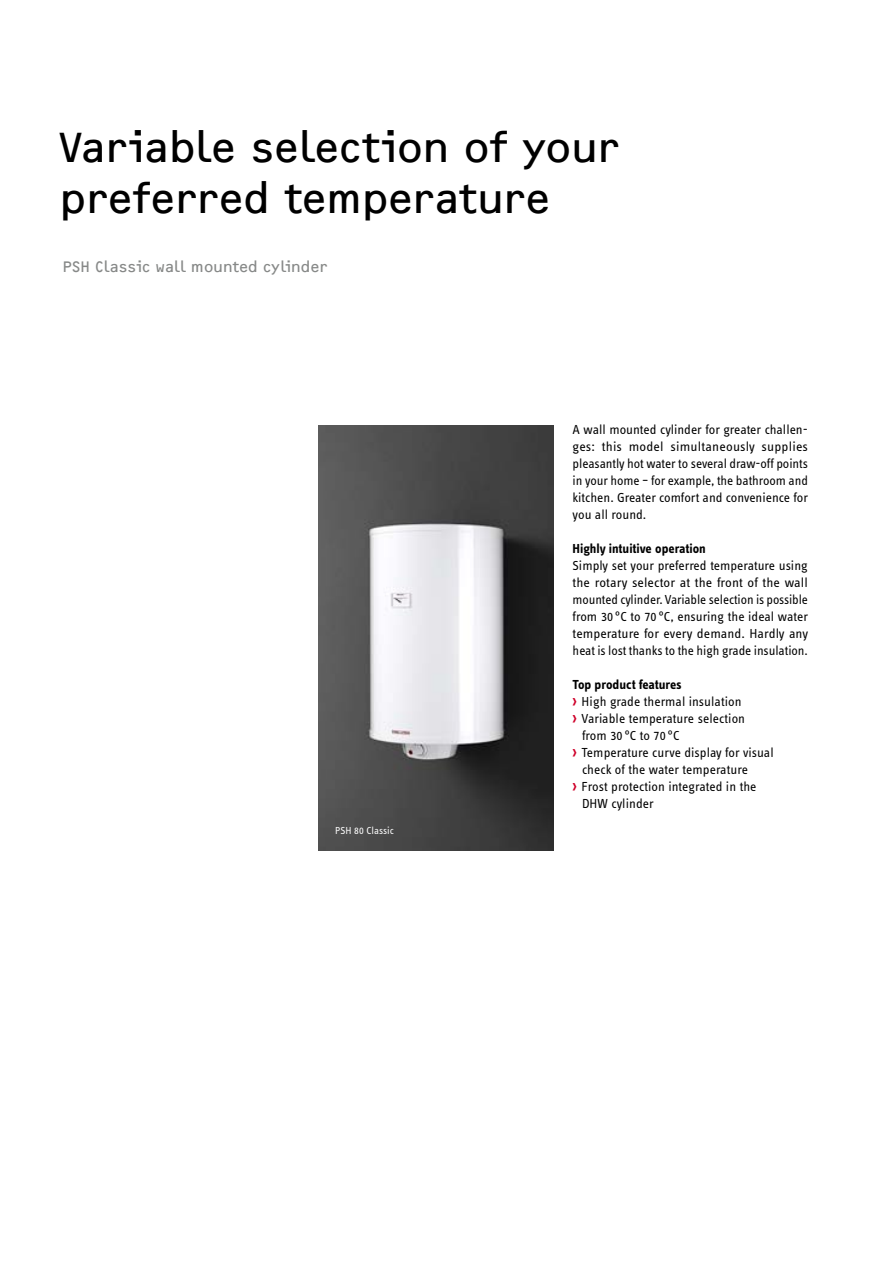
<style>
.page{position:relative;width:893px;height:1263px;background:#fff}
.page>*{position:absolute;margin:0;border:0;box-sizing:border-box;transform-origin:0 0}
.t1{font:43.5px/51px "F2 FOCR Bczyk Com";color:#000}
.t2{font:15.75px "F2 FOCR Bczyk Com";color:#878988}
.t3{font:13.5px/17px "STE Info Text";color:#000;text-align:justify}
.t4{font:700 13.5px "STE Info Text";color:#000}
.t5{font:10.5px "STE Info Text";color:#fff}
.s1{font-family:"F2 FOCR Bczyk Com";font-size:16.5px;color:#cf002a}
</style>
<div class="page">
<img style="left:318px;top:425px;width:236px;height:425px">
<h1 class="t1" style="left:60px;top:122px;width:561px">Variable selection of your preferred temperature</h1>
<p class="t2" style="left:63px;top:258px;width:266px">PSH Classic wall mounted cylinder</p>
<p class="t5" style="left:335px;top:824px;width:60px">PSH 80 Classic</p>
<p class="t3" style="left:573px;top:421px;width:237px">A wall mounted cylinder for greater challen&shy;ges: this model simultaneously supplies pleasantly hot water to several draw-off points in your home – for example, the bathroom and kitchen. Greater comfort and convenience for you all round.</p>
<p class="t4" style="left:573px;top:540px;width:135px">Highly intuitive operation</p>
<p class="t3" style="left:573px;top:557px;width:237px">Simply set your preferred temperature using the rotary selector at the front of the wall mounted cylinder. Variable selection is possible from 30 °C to 70 °C, ensuring the ideal water temperature for every demand. Hardly any heat is lost thanks to the high grade insulation.</p>
<p class="t4" style="left:573px;top:677px;width:111px">Top product features</p>
<p class="t3" style="left:573px;top:693px;width:170px"><span class="s1">›</span> High grade thermal insulation</p>
<p class="t3" style="left:573px;top:710px;width:174px"><span class="s1">›</span> Variable temperature selection</p>
<p class="t3" style="left:582px;top:727px;width:99px">from 30 °C to 70 °C</p>
<p class="t3" style="left:573px;top:744px;width:203px"><span class="s1">›</span> Temperature curve display for visual</p>
<p class="t3" style="left:582px;top:761px;width:168px">check of the water temperature</p>
<p class="t3" style="left:573px;top:778px;width:185px"><span class="s1">›</span> Frost protection integrated in the</p>
<p class="t3" style="left:582px;top:795px;width:73px">DHW cylinder</p>
</div>
